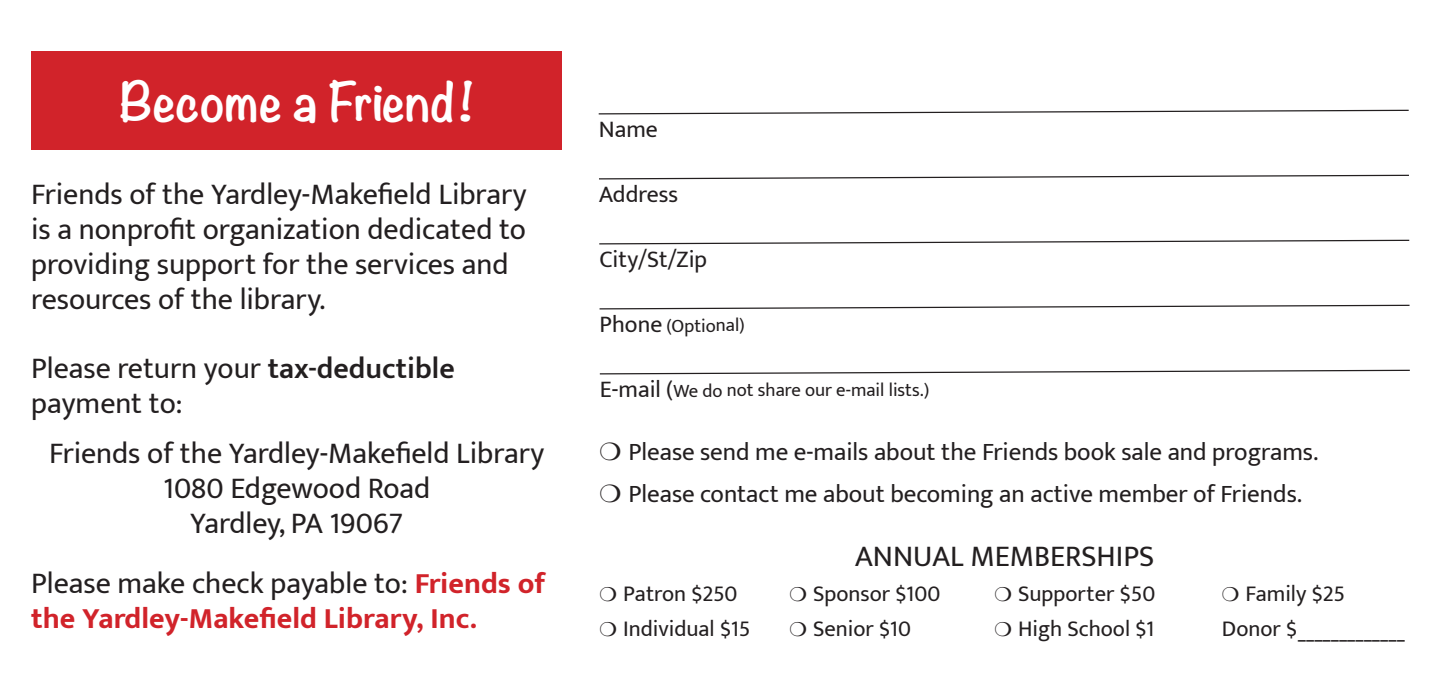
<style>
.page{position:relative;width:1440px;height:675px;background:#fff}
.page>*{position:absolute;margin:0;border:0;box-sizing:border-box;transform-origin:0 0}
.t1{font:700 48px "Noteworthy";color:#fff}
.t2{font:30px/35px "Mukta";color:#231f20}
.t3{font:700 30px/35px "Mukta";color:#d1232a}
.t4{font:25px "Mukta";color:#231f20}
.t5{font:23.75px "Mukta";letter-spacing:-.005em;color:#231f20}
.t6{font:22.5px "Mukta";color:#231f20}
.t7{font:18.75px "Mukta";letter-spacing:-.005em;color:#231f20}
.s1{font-weight:600}
.s2{font-weight:400;color:#231f20}
.s3{font-size:23.75px}
</style>
<div class="page">
<svg style="left:598px;top:109px;width:811px;height:6px"></svg>
<svg style="left:599px;top:174px;width:810px;height:6px"></svg>
<svg style="left:599px;top:239px;width:811px;height:6px"></svg>
<svg style="left:599px;top:304px;width:811px;height:6px"></svg>
<svg style="left:599px;top:369px;width:811px;height:6px"></svg>
<div style="left:31px;top:51px;width:531px;height:99px;background:#d1232a"></div>
<p class="t1" style="left:119px;top:59px;width:357px">Become a Friend !</p>
<p class="t2" style="left:31px;top:176px;width:497px">Friends of the Yardley-Makefield Library is a nonprofit organization dedicated to providing support for the services and resources of the library.</p>
<p class="t2" style="left:31px;top:350px;width:425px">Please return your <span class="s1">tax-deductible </span>payment to:</p>
<p class="t2" style="left:49px;top:435px;width:497px">Friends of the Yardley-Makefield Library</p>
<p class="t2" style="left:163px;top:470px;width:269px">1080 Edgewood Road</p>
<p class="t2" style="left:190px;top:505px;width:215px">Yardley, PA 19067</p>
<p class="t3" style="left:31px;top:565px;width:516px"><span class="s2">Please make check payable to:</span> Friends of the Yardley-Makefield Library, Inc.</p>
<p class="t5" style="left:599px;top:115px;width:61px">Name</p>
<p class="t5" style="left:599px;top:180px;width:81px">Address</p>
<p class="t5" style="left:599px;top:245px;width:110px">City/St/Zip</p>
<p class="t7" style="left:600px;top:314px;width:147px"><span class="s3">Phone</span> (Optional)</p>
<p class="t7" style="left:600px;top:379px;width:331px"><span class="s3">E-mail (</span>We do not share our e-mail lists.)</p>
<p class="t4" style="left:628px;top:436px;width:691px">Please send me e-mails about the Friends book sale and programs.</p>
<p class="t4" style="left:628px;top:479px;width:675px">Please contact me about becoming an active member of Friends.</p>
<p class="t2" style="left:855px;top:538px;width:300px">ANNUAL MEMBERSHIPS</p>
<p class="t6" style="left:623px;top:580px;width:116px">Patron $250</p>
<p class="t6" style="left:813px;top:580px;width:129px">Sponsor $100</p>
<p class="t6" style="left:1018px;top:580px;width:139px">Supporter $50</p>
<p class="t6" style="left:1246px;top:580px;width:101px">Family $25</p>
<p class="t6" style="left:623px;top:615px;width:129px">Individual $15</p>
<p class="t6" style="left:813px;top:615px;width:99px">Senior $10</p>
<p class="t6" style="left:1018px;top:615px;width:138px">High School $1</p>
<p class="t6" style="left:1222px;top:615px;width:185px">Donor $_____________</p>
</div>
